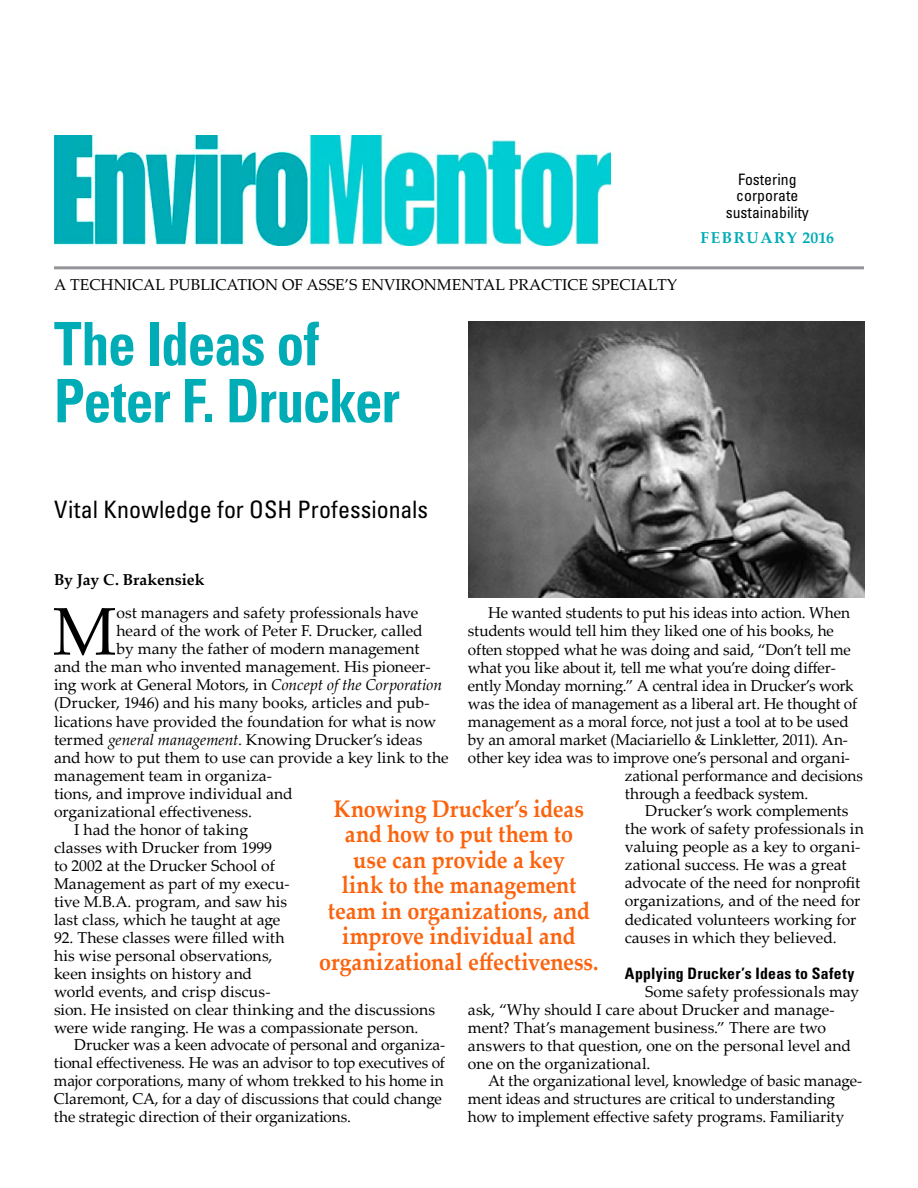
<style>
.page{position:relative;width:918px;height:1188px;background:#fff}
.page>*{position:absolute;margin:0;border:0;box-sizing:border-box;transform-origin:0 0}
.t1{font:67.5px "Palatino Linotype";color:#000}
.t2{font:700 condensed 60px/57px "Univers LT Std";letter-spacing:-.02em;color:#00acb6;scale:.92 1}
.t3{font:700 24px/25.5px "Palatino Linotype";color:#fb630d;text-align:center;scale:.9 1}
.t4{font:condensed 24px "Univers LT Std";letter-spacing:.005em;color:#000}
.t5{font:15.75px/18px "Palatino Linotype";letter-spacing:-.005em;color:#000}
.t6{font:condensed 15.75px/16.5px "Univers LT Std";color:#000;text-align:center}
.t7{font:700 condensed 15.75px "Univers LT Std";letter-spacing:.015em;color:#000}
.t8{font:700 15.75px "Palatino Linotype";letter-spacing:-.01em;color:#000}
.t9{font:700 15.75px "Palatino Linotype";letter-spacing:.095em;color:#00acb6}
.s1{font-style:italic}
</style>
<div class="page">
<hr style="left:54px;top:266px;width:810px;height:3px;background:#939498">
<img style="left:54px;top:135px;width:556px;height:111px">
<img style="left:468px;top:322px;width:397px;height:276px">
<p class="t5" style="left:54px;top:275px;width:625px">A TECHNICAL PUBLICATION OF ASSE’S ENVIRONMENTAL PRACTICE SPECIALTY</p>
<h2 class="t2" style="left:54px;top:315px;width:377px">The Ideas of<br>Peter F. Drucker</h2>
<p class="t6" style="left:726px;top:170px;width:85px">Fostering corporate sustainability</p>
<p class="t9" style="left:701px;top:226px;width:135px">february 2016</p>
<h3 class="t4" style="left:54px;top:494px;width:376px">Vital Knowledge for OSH Professionals</h3>
<p class="t8" style="left:54px;top:568px;width:152px">By Jay C. Brakensiek</p>
<h1 class="t1" style="left:53px;top:584px;width:65px">M</h1>
<p class="t5" style="left:117px;top:604px;width:303px">ost managers and safety professionals have</p>
<p class="t5" style="left:488px;top:604px;width:363px">He wanted students to put his ideas into action. When</p>
<p class="t5" style="left:468px;top:622px;width:367px">students would tell him they liked one of his books, he</p>
<p class="t5" style="left:468px;top:640px;width:384px">often stopped what he was doing and said, “Don’t tell me</p>
<p class="t5" style="left:468px;top:658px;width:369px">what you like about it, tell me what you’re doing differ-</p>
<p class="t5" style="left:468px;top:676px;width:387px">ently Monday morning.” A central idea in Drucker’s work</p>
<p class="t5" style="left:468px;top:694px;width:391px">was the idea of management as a liberal art. He thought of</p>
<p class="t5" style="left:468px;top:712px;width:382px">management as a moral force, not just a tool at to be used</p>
<p class="t5" style="left:468px;top:730px;width:381px">by an amoral market (Maciariello &amp; Linkletter, 2011). An-</p>
<p class="t5" style="left:468px;top:748px;width:384px">other key idea was to improve one’s personal and organi-</p>
<p class="t5" style="left:625px;top:766px;width:240px">zational performance and decisions</p>
<p class="t5" style="left:625px;top:784px;width:185px">through a feedback system.</p>
<p class="t5" style="left:645px;top:802px;width:205px">Drucker’s work complements</p>
<p class="t5" style="left:625px;top:820px;width:241px">the work of safety professionals in</p>
<p class="t5" style="left:625px;top:838px;width:237px">valuing people as a key to organi-</p>
<p class="t5" style="left:625px;top:856px;width:223px">zational success. He was a great</p>
<p class="t5" style="left:625px;top:874px;width:237px">advocate of the need for nonprofit</p>
<p class="t5" style="left:625px;top:892px;width:237px">organizations, and of the need for</p>
<p class="t5" style="left:625px;top:910px;width:233px">dedicated volunteers working for</p>
<p class="t5" style="left:625px;top:928px;width:213px">causes in which they believed.</p>
<p class="t7" style="left:625px;top:963px;width:231px">Applying Drucker’s Ideas to Safety</p>
<p class="t5" style="left:468px;top:982px;width:393px;text-indent:177px">Some safety professionals may ask, “Why should I care about Drucker and manage&shy;ment? That’s management business.” There are two answers to that question, one on the personal level and one on the organizational.</p>
<p class="t5" style="left:468px;top:1072px;width:396px;text-indent:20px">At the organizational level, knowledge of basic manage&shy;ment ideas and structures are critical to understanding how to implement effective safety programs. Familiarity</p>
<p class="t5" style="left:117px;top:622px;width:308px">heard of the work of Peter F. Drucker, called</p>
<p class="t5" style="left:117px;top:640px;width:305px">by many the father of modern management</p>
<p class="t5" style="left:54px;top:658px;width:378px">and the man who invented management. His pioneer-</p>
<p class="t5" style="left:54px;top:676px;width:390px">ing work at General Motors, in <span class="s1">Concept of the Corporation</span></p>
<p class="t5" style="left:54px;top:694px;width:377px">(Drucker, 1946) and his many books, articles and pub-</p>
<p class="t5" style="left:54px;top:712px;width:384px">lications have provided the foundation for what is now</p>
<p class="t5" style="left:54px;top:730px;width:370px">termed <span class="s1">general management</span>. Knowing Drucker’s ideas</p>
<p class="t5" style="left:54px;top:748px;width:396px">and how to put them to use can provide a key link to the</p>
<p class="t5" style="left:54px;top:766px;width:219px">management team in organiza-</p>
<p class="t5" style="left:54px;top:784px;width:240px">tions, and improve individual and</p>
<p class="t5" style="left:54px;top:802px;width:200px">organizational effectiveness.</p>
<p class="t5" style="left:74px;top:820px;width:175px">I had the honor of taking</p>
<p class="t5" style="left:54px;top:838px;width:220px">classes with Drucker from 1999</p>
<p class="t5" style="left:54px;top:856px;width:222px">to 2002 at the Drucker School of</p>
<p class="t5" style="left:54px;top:874px;width:237px">Management as part of my execu-</p>
<p class="t5" style="left:54px;top:892px;width:235px">tive M.B.A. program, and saw his</p>
<p class="t5" style="left:54px;top:910px;width:228px">last class, which he taught at age</p>
<p class="t5" style="left:54px;top:928px;width:383px">92. These classes were filled with<br>his wise personal observations,<br>keen insights on history and<br>world events, and crisp discus-<br>sion. He insisted on clear thinking and the discussions were wide ranging. He was a compassionate person.</p>
<p class="t5" style="left:54px;top:1036px;width:393px;text-indent:20px">Drucker was a keen advocate of personal and organiza&shy;tional effectiveness. He was an advisor to top executives of major corporations, many of whom trekked to his home in Claremont, CA, for a day of discussions that could change the strategic direction of their organizations.</p>
<h3 class="t3" style="left:319px;top:795px;width:312px">Knowing Drucker’s ideas and how to put them to<br>use can provide a key<br>link to the management team in organizations, and improve individual and organizational effectiveness.</h3>
</div>
